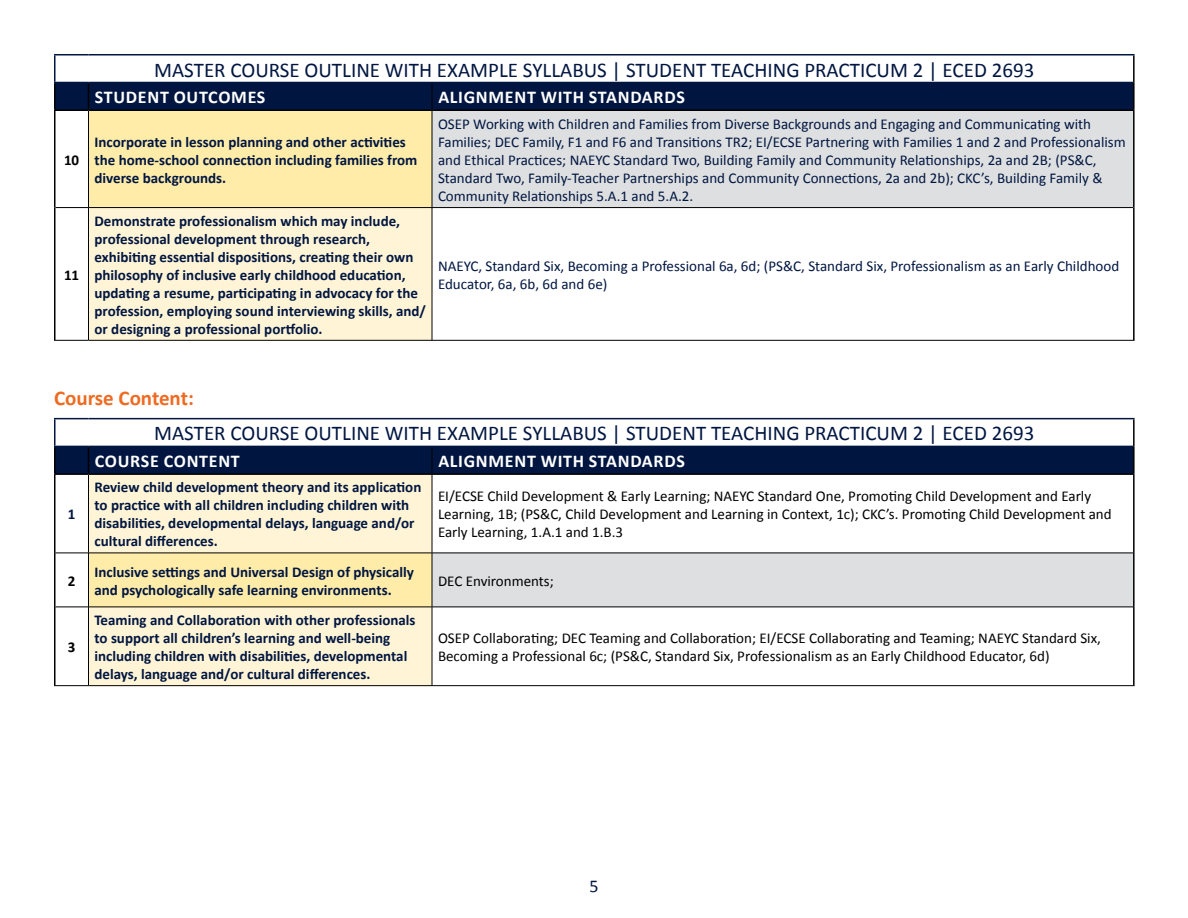
<style>
.page{position:relative;width:1188px;height:918px;background:#fff}
.page>*{position:absolute;margin:0;border:0;box-sizing:border-box;transform-origin:0 0}
.t1{font:21px "Calibri";color:#001641}
.t2{font:700 21px "Calibri";color:#ef6a21}
.t3{font:700 18px "Calibri";letter-spacing:.04em;color:#fff}
.t4{font:18px "Calibri";color:#001641}
.t5{font:700 15px/18px "Calibri";color:#001641}
.t6{font:15px/18px "Calibri";color:#001641}
.t7{font:15px/18px "Calibri";color:#000}
.t8{font:700 15px "Calibri";color:#000}
</style>
<div class="page">
<div style="left:88px;top:110px;width:344px;height:98px;background:#ffeca8"></div>
<div style="left:432px;top:110px;width:702px;height:98px;background:#dedfe0"></div>
<div style="left:88px;top:208px;width:344px;height:132px;background:#fff5d6"></div>
<hr style="left:432px;top:111px;width:1px;height:96px;background:#000">
<hr style="left:56px;top:207px;width:32px;height:1px;background:#000">
<hr style="left:88px;top:207px;width:344px;height:1px;background:#000">
<hr style="left:432px;top:207px;width:701px;height:1px;background:#000">
<hr style="left:432px;top:208px;width:1px;height:132px;background:#000">
<hr style="left:54px;top:340px;width:34px;height:1px;background:#000">
<hr style="left:88px;top:340px;width:344px;height:1px;background:#000">
<hr style="left:432px;top:340px;width:703px;height:1px;background:#000">
<div style="left:56px;top:83px;width:1077px;height:27px;background:#001641"></div>
<hr style="left:54px;top:110px;width:34px;height:1px;background:#000">
<hr style="left:88px;top:110px;width:344px;height:1px;background:#000">
<hr style="left:432px;top:110px;width:703px;height:1px;background:#000">
<hr style="left:54px;top:82px;width:34px;height:1px;background:#001641">
<hr style="left:88px;top:82px;width:344px;height:1px;background:#001641">
<hr style="left:432px;top:82px;width:701px;height:1px;background:#001641">
<hr style="left:88px;top:111px;width:1px;height:96px;background:#000">
<hr style="left:88px;top:208px;width:1px;height:132px;background:#000">
<hr style="left:54px;top:111px;width:2px;height:97px;background:#000">
<hr style="left:1133px;top:111px;width:2px;height:97px;background:#000">
<hr style="left:54px;top:208px;width:2px;height:132px;background:#000">
<hr style="left:1133px;top:208px;width:2px;height:132px;background:#000">
<hr style="left:54px;top:54px;width:34px;height:2px;background:#001641">
<hr style="left:54px;top:56px;width:2px;height:26px;background:#001641">
<hr style="left:88px;top:54px;width:344px;height:2px;background:#001641">
<hr style="left:432px;top:54px;width:703px;height:2px;background:#001641">
<hr style="left:1133px;top:56px;width:2px;height:26px;background:#000">
<hr style="left:54px;top:83px;width:2px;height:27px;background:#000">
<hr style="left:1133px;top:82px;width:2px;height:28px;background:#000">
<svg style="left:56px;top:419px;width:1077px;height:188px"></svg>
<div style="left:89px;top:475px;width:343px;height:210px;background:#fff5d6"></div>
<svg style="left:433px;top:475px;width:700px;height:78px"></svg>
<div style="left:88px;top:553px;width:344px;height:54px;background:#ffeca8"></div>
<div style="left:432px;top:553px;width:702px;height:54px;background:#dedfe0"></div>
<hr style="left:432px;top:475px;width:1px;height:78px;background:#000">
<hr style="left:56px;top:553px;width:32px;height:1px;background:#000">
<hr style="left:88px;top:553px;width:344px;height:1px;background:#000">
<hr style="left:432px;top:553px;width:701px;height:1px;background:#000">
<hr style="left:432px;top:553px;width:1px;height:54px;background:#000">
<hr style="left:56px;top:607px;width:32px;height:1px;background:#000">
<hr style="left:88px;top:607px;width:344px;height:1px;background:#000">
<hr style="left:432px;top:607px;width:701px;height:1px;background:#000">
<hr style="left:432px;top:607px;width:1px;height:78px;background:#000">
<hr style="left:54px;top:685px;width:34px;height:1px;background:#000">
<hr style="left:88px;top:685px;width:344px;height:1px;background:#000">
<hr style="left:432px;top:685px;width:703px;height:1px;background:#000">
<div style="left:56px;top:447px;width:1077px;height:26px;background:#001641"></div>
<hr style="left:54px;top:473px;width:34px;height:2px;background:#000">
<hr style="left:88px;top:473px;width:344px;height:2px;background:#000">
<hr style="left:432px;top:473px;width:703px;height:2px;background:#000">
<hr style="left:54px;top:446px;width:34px;height:1px;background:#001641">
<hr style="left:88px;top:446px;width:344px;height:1px;background:#001641">
<hr style="left:432px;top:446px;width:701px;height:1px;background:#001641">
<hr style="left:88px;top:475px;width:1px;height:78px;background:#000">
<hr style="left:88px;top:553px;width:1px;height:54px;background:#000">
<hr style="left:88px;top:607px;width:1px;height:78px;background:#000">
<hr style="left:54px;top:475px;width:2px;height:78px;background:#000">
<hr style="left:1133px;top:475px;width:2px;height:78px;background:#000">
<hr style="left:54px;top:553px;width:2px;height:54px;background:#000">
<hr style="left:1133px;top:553px;width:2px;height:54px;background:#000">
<hr style="left:54px;top:607px;width:2px;height:78px;background:#000">
<hr style="left:1133px;top:607px;width:2px;height:78px;background:#000">
<hr style="left:54px;top:418px;width:34px;height:1px;background:#001641">
<hr style="left:54px;top:419px;width:2px;height:27px;background:#001641">
<hr style="left:88px;top:418px;width:344px;height:1px;background:#001641">
<hr style="left:432px;top:418px;width:703px;height:1px;background:#001641">
<hr style="left:1133px;top:419px;width:2px;height:27px;background:#000">
<hr style="left:54px;top:447px;width:2px;height:26px;background:#000">
<hr style="left:1133px;top:446px;width:2px;height:27px;background:#000">
<p class="t8" style="left:64px;top:149px;width:17px">10</p>
<p class="t8" style="left:64px;top:264px;width:17px">11</p>
<p class="t1" style="left:154px;top:57px;width:882px">MASTER COURSE OUTLINE WITH EXAMPLE SYLLABUS | STUDENT TEACHING PRACTICUM 2 | ECED 2693</p>
<p class="t3" style="left:95px;top:84px;width:172px">STUDENT OUTCOMES</p>
<p class="t3" style="left:438px;top:84px;width:248px">ALIGNMENT WITH STANDARDS</p>
<p class="t5" style="left:94px;top:132px;width:324px">Incorporate in lesson planning and other activities the home-school connection including families from diverse backgrounds.</p>
<p class="t5" style="left:94px;top:211px;width:333px">Demonstrate professionalism which may include, professional development through research, exhibiting essential dispositions, creating their own philosophy of inclusive early childhood education, updating a resume, participating in advocacy for the profession, employing sound interviewing skills, and/ or designing a professional portfolio.</p>
<p class="t6" style="left:438px;top:114px;width:689px">OSEP Working with Children and Families from Diverse Backgrounds and Engaging and Communicating with Families; DEC Family, F1 and F6 and Transitions TR2; EI/ECSE Partnering with Families 1 and 2 and Professionalism and Ethical Practices; NAEYC Standard Two, Building Family and Community Relationships, 2a and 2B; (PS&amp;C, Standard Two, Family-Teacher Partnerships and Community Connections, 2a and 2b); CKC’s, Building Family &amp; Community Relationships 5.A.1 and 5.A.2.</p>
<p class="t6" style="left:438px;top:256px;width:683px">NAEYC, Standard Six, Becoming a Professional 6a, 6d; (PS&amp;C, Standard Six, Professionalism as an Early Childhood<br>Educator, 6a, 6b, 6d and 6e)</p>
<p class="t2" style="left:54px;top:383px;width:141px">Course Content:</p>
<p class="t1" style="left:154px;top:420px;width:882px">MASTER COURSE OUTLINE WITH EXAMPLE SYLLABUS | STUDENT TEACHING PRACTICUM 2 | ECED 2693</p>
<p class="t3" style="left:95px;top:448px;width:146px">COURSE CONTENT</p>
<p class="t3" style="left:438px;top:448px;width:248px">ALIGNMENT WITH STANDARDS</p>
<p class="t5" style="left:68px;top:505px;width:9px">1</p>
<p class="t5" style="left:94px;top:478px;width:328px">Review child development theory and its application to practice with all children including children with disabilities, developmental delays, language and/or cultural differences.</p>
<p class="t7" style="left:438px;top:486px;width:675px">EI/ECSE Child Development &amp; Early Learning; NAEYC Standard One, Promoting Child Development and Early<br>Learning, 1B; (PS&amp;C, Child Development and Learning in Context, 1c); CKC’s. Promoting Child Development and<br>Early Learning, 1.A.1 and 1.B.3</p>
<p class="t8" style="left:68px;top:570px;width:9px">2</p>
<p class="t5" style="left:94px;top:562px;width:321px">Inclusive settings and Universal Design of physically and psychologically safe learning environments.</p>
<p class="t7" style="left:438px;top:571px;width:117px">DEC Environments;</p>
<p class="t8" style="left:68px;top:636px;width:9px">3</p>
<p class="t5" style="left:94px;top:610px;width:323px">Teaming and Collaboration with other professionals to support all children’s learning and well-being including children with disabilities, developmental delays, language and/or cultural differences.</p>
<p class="t7" style="left:438px;top:628px;width:664px">OSEP Collaborating; DEC Teaming and Collaboration; EI/ECSE Collaborating and Teaming; NAEYC Standard Six,<br>Becoming a Professional 6c; (PS&amp;C, Standard Six, Professionalism as an Early Childhood Educator, 6d)</p>
<p class="t4" style="left:589px;top:874px;width:11px">5</p>
</div>
